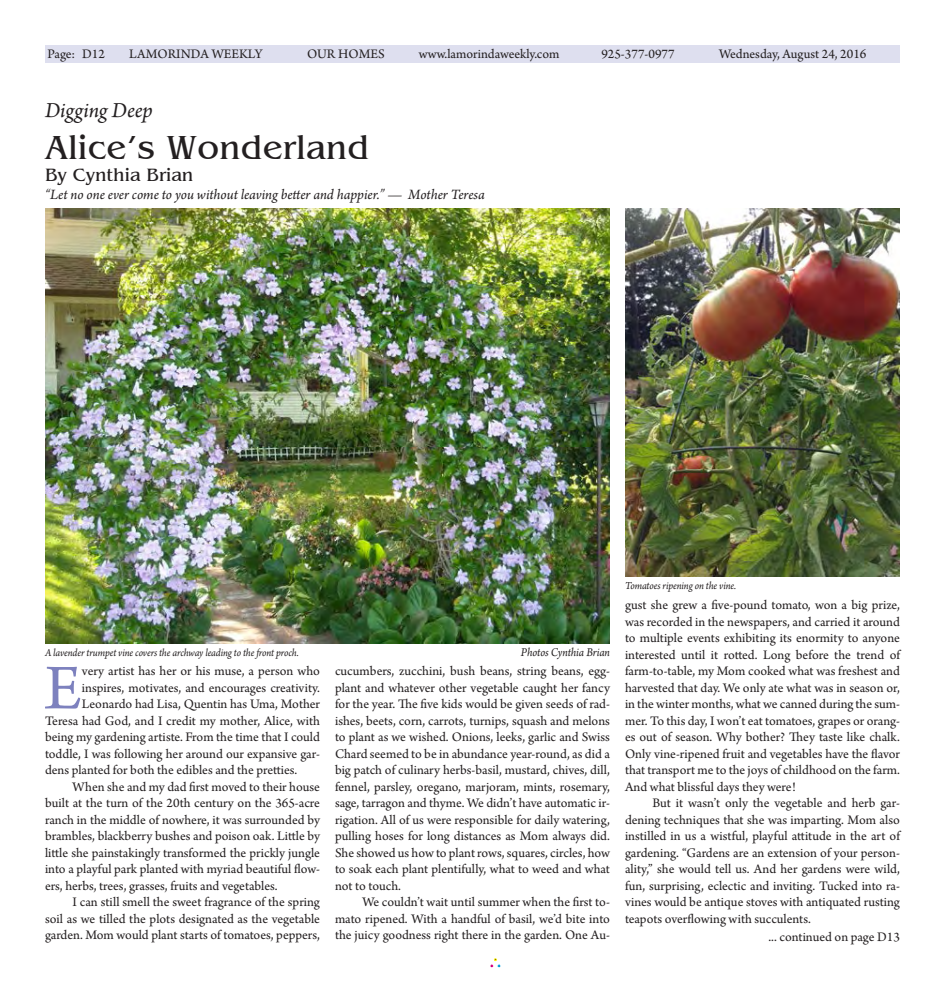
<style>
.page{position:relative;width:945px;height:990px;background:#fff}
.page>*{position:absolute;margin:0;border:0;box-sizing:border-box;transform-origin:0 0}
.t1{font:67.12px "Arno Pro";color:#7d81be}
.t2{font:35px "Benguiat";color:#231f20}
.t3{font:italic 22.5px "Arno Pro";letter-spacing:-.005em;color:#231f20}
.t4{font:18.75px "Benguiat";color:#231f20}
.t5{font:italic 15px "Arno Pro";letter-spacing:-.005em;color:#231f20}
.t6{font:13.75px/16.5px "Arno Pro";color:#231f20;text-align:justify}
.t7{font:italic 12.5px "Arno Pro";letter-spacing:-.01em;color:#231f20;scale:.94 1}
.t8{font:italic 11.25px "Arno Pro";letter-spacing:-.01em;color:#231f20;scale:.94 1}
</style>
<div class="page">
<div style="left:490px;top:958px;width:11px;height:10px;border:1px solid #fff"></div>
<div style="left:45px;top:45px;width:855px;height:17px;background:#dedfef"></div>
<img style="left:45px;top:208px;width:565px;height:435px">
<img style="left:625px;top:208px;width:275px;height:368px">
<p class="t6" style="left:48px;top:47px;width:59px">Page: D12</p>
<p class="t6" style="left:129px;top:47px;width:135px">LAMORINDA WEEKLY</p>
<p class="t6" style="left:307px;top:47px;width:79px">OUR HOMES</p>
<p class="t6" style="left:419px;top:47px;width:142px">www.lamorindaweekly.com</p>
<p class="t6" style="left:601px;top:47px;width:75px">925-377-0977</p>
<p class="t6" style="left:719px;top:47px;width:149px">Wednesday, August 24, 2016</p>
<h3 class="t3" style="left:45px;top:97px;width:109px">Digging Deep</h3>
<h2 class="t2" style="left:45px;top:129px;width:326px">Alice’s Wonderland</h2>
<h3 class="t4" style="left:45px;top:165px;width:150px">By Cynthia Brian</h3>
<p class="t5" style="left:45px;top:186px;width:441px">“Let no one ever come to you without leaving better and happier.” — Mother Teresa</p>
<p class="t8" style="left:45px;top:646px;width:271px">A lavender trumpet vine covers the archway leading to the front proch.</p>
<p class="t7" style="left:521px;top:645px;width:96px">Photos Cynthia Brian</p>
<h1 class="t1" style="left:44px;top:650px;width:39px">E</h1>
<p class="t6" style="left:82px;top:664px;width:240px">very artist has her or his muse, a person who</p>
<p class="t6" style="left:82px;top:680px;width:240px">inspires, motivates, and encourages creativity.</p>
<p class="t6" style="left:82px;top:697px;width:240px">Leonardo had Lisa, Quentin has Uma, Mother</p>
<p class="t6" style="left:45px;top:713px;width:276px">Teresa had God, and I credit my mother, Alice, with</p>
<p class="t6" style="left:45px;top:730px;width:277px">being my gardening artiste. From the time that I could</p>
<p class="t6" style="left:45px;top:746px;width:277px">toddle, I was following her around our expansive gar-</p>
<p class="t6" style="left:45px;top:763px;width:254px">dens planted for both the edibles and the pretties.</p>
<p class="t6" style="left:73px;top:779px;width:249px">When she and my dad first moved to their house</p>
<p class="t6" style="left:45px;top:796px;width:276px">built at the turn of the 20th century on the 365-acre</p>
<p class="t6" style="left:45px;top:812px;width:277px">ranch in the middle of nowhere, it was surrounded by</p>
<p class="t6" style="left:45px;top:829px;width:277px">brambles, blackberry bushes and poison oak. Little by</p>
<p class="t6" style="left:45px;top:845px;width:277px">little she painstakingly transformed the prickly jungle</p>
<p class="t6" style="left:45px;top:862px;width:277px">into a playful park planted with myriad beautiful flow-</p>
<p class="t6" style="left:45px;top:878px;width:234px">ers, herbs, trees, grasses, fruits and vegetables.</p>
<p class="t6" style="left:73px;top:895px;width:249px">I can still smell the sweet fragrance of the spring</p>
<p class="t6" style="left:45px;top:911px;width:277px">soil as we tilled the plots designated as the vegetable</p>
<p class="t6" style="left:45px;top:928px;width:276px">garden. Mom would plant starts of tomatoes, peppers,</p>
<p class="t6" style="left:335px;top:664px;width:277px">cucumbers, zucchini, bush beans, string beans, egg&shy;plant and whatever other vegetable caught her fancy for the year. The five kids would be given seeds of rad&shy;ishes, beets, corn, carrots, turnips, squash and melons to plant as we wished. Onions, leeks, garlic and Swiss Chard seemed to be in abundance year-round, as did a big patch of culinary herbs-basil, mustard, chives, dill, fennel, parsley, oregano, marjoram, mints, rosemary, sage, tarragon and thyme. We didn’t have automatic ir&shy;rigation. All of us were responsible for daily watering, pulling hoses for long distances as Mom always did.<br>She showed us how to plant rows, squares, circles, how to soak each plant plentifully, what to weed and what not to touch.</p>
<p class="t6" style="left:335px;top:895px;width:277px;text-indent:28px">We couldn’t wait until summer when the first to&shy;mato ripened. With a handful of basil, we’d bite into the juicy goodness right there in the garden. One Au-</p>
<p class="t8" style="left:625px;top:579px;width:120px">Tomatoes ripening on the vine.</p>
<p class="t6" style="left:625px;top:598px;width:277px">gust she grew a five-pound tomato, won a big prize, was recorded in the newspapers, and carried it around to multiple events exhibiting its enormity to anyone interested until it rotted. Long before the trend of farm-to-table, my Mom cooked what was freshest and harvested that day. We only ate what was in season or, in the winter months, what we canned during the sum&shy;mer. To this day, I won’t eat tomatoes, grapes or orang&shy;es out of season. Why bother? They taste like chalk.<br>Only vine-ripened fruit and vegetables have the flavor that transport me to the joys of childhood on the farm.<br>And what blissful days they were!</p>
<p class="t6" style="left:625px;top:796px;width:277px;text-indent:28px">But it wasn’t only the vegetable and herb gar&shy;dening techniques that she was imparting. Mom also instilled in us a wistful, playful attitude in the art of gardening. “Gardens are an extension of your person&shy;ality,” she would tell us. And her gardens were wild, fun, surprising, eclectic and inviting. Tucked into ra&shy;vines would be antique stoves with antiquated rusting teapots overflowing with succulents.</p>
<p class="t6" style="left:769px;top:929px;width:133px">... continued on page D13</p>
</div>
